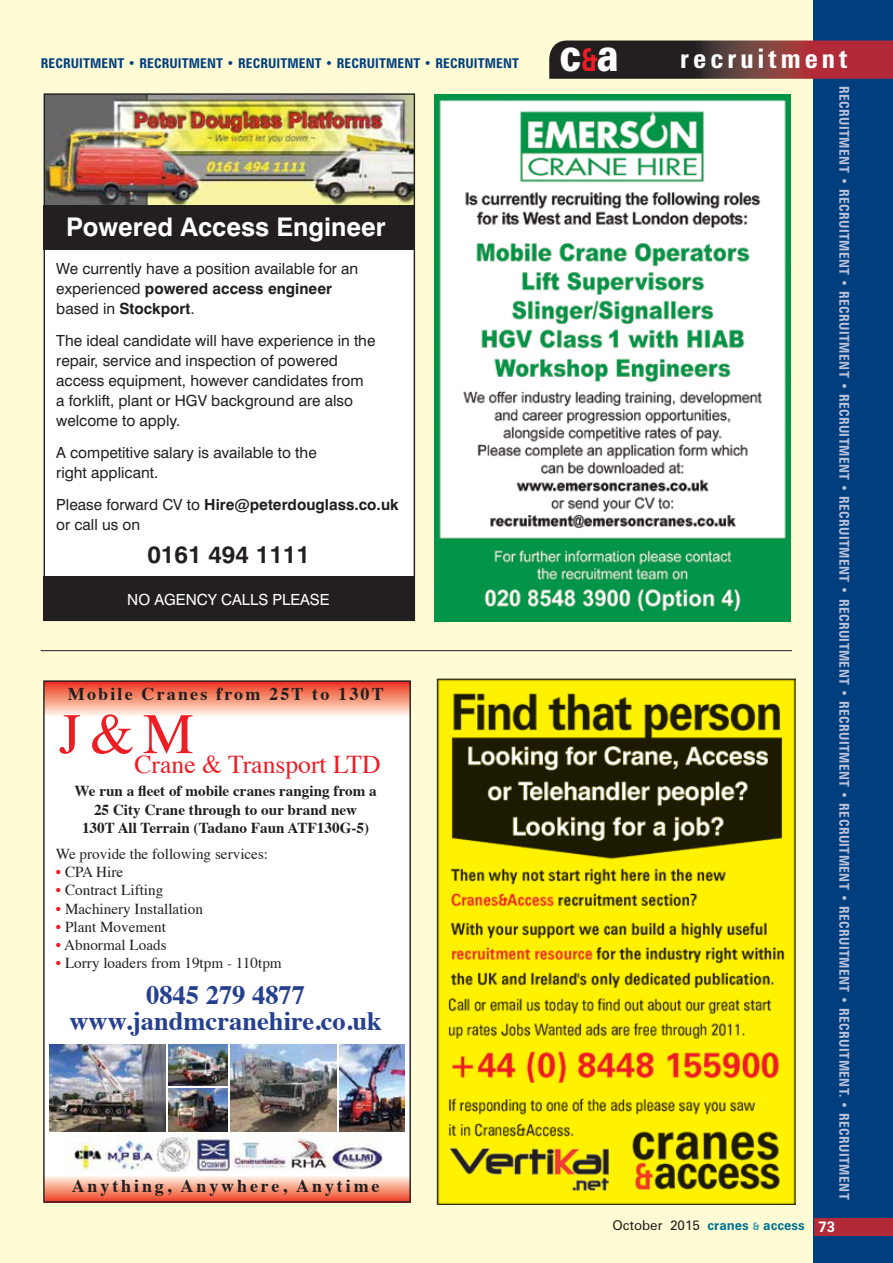
<style>
.page{position:relative;width:893px;height:1263px;background:#fffcd5}
.page>*{position:absolute;margin:0;border:0;box-sizing:border-box;transform-origin:0 0}
.t1{font:57.3px "Times";color:#ed1d24}
.t2{font:900 45.9px "Zurich BT";color:#fff;scale:.79 1}
.t3{font:700 condensed 27px "Zurich BT";letter-spacing:.15em;color:#fff}
.t4{font:700 26.55px/26.1px "Times";color:#25408f;text-align:center}
.t5{font:700 25.65px "Swiss 721 BT";color:#fff}
.t6{font:25.65px "Times";color:#ed1d24}
.t7{font:700 23.85px "Swiss 721 BT";color:#231f20}
.t8{font:700 18px "Times";letter-spacing:.12em;color:#231f20}
.t9{font:700 18px "Times";letter-spacing:.16em;color:#231f20}
.t10{font:15.3px/20px "Swiss 721 BT";color:#231f20}
.t11{font:15.3px "Swiss 721 BT";color:#fff}
.t12{font:15.15px "Times";color:#231f20}
.t13{font:700 15.15px/18.3px "Times";color:#231f20;text-align:center}
.t14{font:700 condensed 13.5px "Zurich BT";letter-spacing:.03em;color:#bbc2db}
.t15{font:700 condensed 13.5px "Zurich BT";letter-spacing:.01em;color:#003e7e}
.t16{font:700 13.5px "Zurich BT";color:#00728f}
.s1{font-weight:700;font-size:31.65px;color:#ed1d24}
.s2{font-weight:700}
.s3{color:#ed1d24}
.s4{font-weight:400;color:#231f20}
.s5{font-size:10.5px;color:#3c9db6}
.s6{font-size:15px;color:#fff}
</style>
<div class="page">
<hr style="left:41px;top:650px;width:751px;height:1px;background:#231f20">
<div style="left:813px;top:0;width:80px;height:1263px;background:#003e7e"></div>
<svg style="left:549px;top:41px;width:344px;height:38px;background:#612e30"></svg>
<div style="left:814px;top:1218px;width:79px;height:17px;background:#b22a37"></div>
<img style="left:434px;top:94px;width:356px;height:527px">
<div style="left:44px;top:681px;width:366px;height:521px;background:#fff"></div>
<img style="left:66px;top:1135px;width:316px;height:36px">
<svg style="left:45px;top:682px;width:364px;height:34px;background:#f6957f"></svg>
<svg style="left:45px;top:1176px;width:364px;height:25px;background:#f79c86"></svg>
<img style="left:169px;top:1045px;width:59px;height:41px">
<img style="left:340px;top:1045px;width:65px;height:86px">
<img style="left:230px;top:1045px;width:107px;height:86px">
<img style="left:50px;top:1045px;width:116px;height:87px">
<img style="left:169px;top:1089px;width:58px;height:42px">
<div style="left:44px;top:94px;width:370px;height:526px;background:#fff"></div>
<img style="left:46px;top:95px;width:367px;height:110px">
<div style="left:44px;top:205px;width:370px;height:45px;background:#231f20"></div>
<div style="left:44px;top:576px;width:370px;height:44px;background:#231f20"></div>
<img style="left:437px;top:678px;width:359px;height:526px">
<p class="t15" style="left:41px;top:55px;width:480px">RECRUITMENT • RECRUITMENT • RECRUITMENT • RECRUITMENT • RECRUITMENT</p>
<h2 class="t2" style="left:560px;top:27px;width:76px">c<span class="s1">&amp;</span>a</h2>
<h3 class="t3" style="left:680px;top:42px;width:169px">recruitment</h3>
<h3 class="t5" style="left:66px;top:211px;width:321px">Powered Access Engineer</h3>
<p class="t10" style="left:56px;top:258px;width:304px">We currently have a position available for an experienced <span class="s2">powered access engineer </span>based in <span class="s2">Stockport</span>.</p>
<p class="t10" style="left:56px;top:331px;width:321px">The ideal candidate will have experience in the repair, service and inspection of powered access equipment, however candidates from a forklift, plant or HGV background are also welcome to apply.</p>
<p class="t10" style="left:56px;top:443px;width:262px">A competitive salary is available to the right applicant.</p>
<p class="t10" style="left:56px;top:495px;width:344px">Please forward CV to <span class="s2">Hire@peterdouglass.co.uk </span>or call us on</p>
<h3 class="t7" style="left:147px;top:539px;width:164px">0161 494 1111</h3>
<p class="t11" style="left:127px;top:590px;width:204px">NO AGENCY CALLS PLEASE</p>
<p class="t8" style="left:68px;top:676px;width:317px">Mobile Cranes from 25T to 130T</p>
<h1 class="t1" style="left:59px;top:680px;width:137px">J &amp; M</h1>
<h3 class="t6" style="left:135px;top:741px;width:247px">Crane &amp; Transport LTD</h3>
<p class="t13" style="left:75px;top:781px;width:304px">We run a fleet of mobile cranes ranging from a<br>25 City Crane through to our brand new<br>130T All Terrain (Tadano Faun ATF130G-5)</p>
<p class="t12" style="left:56px;top:840px;width:214px">We provide the following services:</p>
<p class="t12" style="left:56px;top:858px;width:69px"><span class="s3">•</span> CPA Hire</p>
<p class="t12" style="left:56px;top:876px;width:109px"><span class="s3">•</span> Contract Lifting</p>
<p class="t12" style="left:56px;top:894px;width:149px"><span class="s3">•</span> Machinery Installation</p>
<p class="t12" style="left:56px;top:912px;width:111px"><span class="s3">•</span> Plant Movement</p>
<p class="t12" style="left:56px;top:931px;width:112px"><span class="s3">•</span> Abnormal Loads</p>
<p class="t12" style="left:56px;top:949px;width:227px"><span class="s3">•</span> Lorry loaders from 19tpm - 110tpm</p>
<h3 class="t4" style="left:69px;top:979px;width:314px">0845 279 4877 www.jandmcranehire.co.uk</h3>
<p class="t9" style="left:72px;top:1169px;width:309px">Anything, Anywhere, Anytime</p>
<p class="t14" style="left:852px;top:86px;width:1115px;rotate:90deg">RECRUITMENT • RECRUITMENT • RECRUITMENT • RECRUITMENT • RECRUITMENT • RECRUITMENT • RECRUITMENT • RECRUITMENT • RECRUITMENT • RECRUITMENT. • RECRUITMENT</p>
<p class="t16" style="left:612px;top:1217px;width:224px"><span class="s4">October 2015</span> cranes <span class="s5">&amp;</span> access <span class="s6">73</span></p>
</div>
